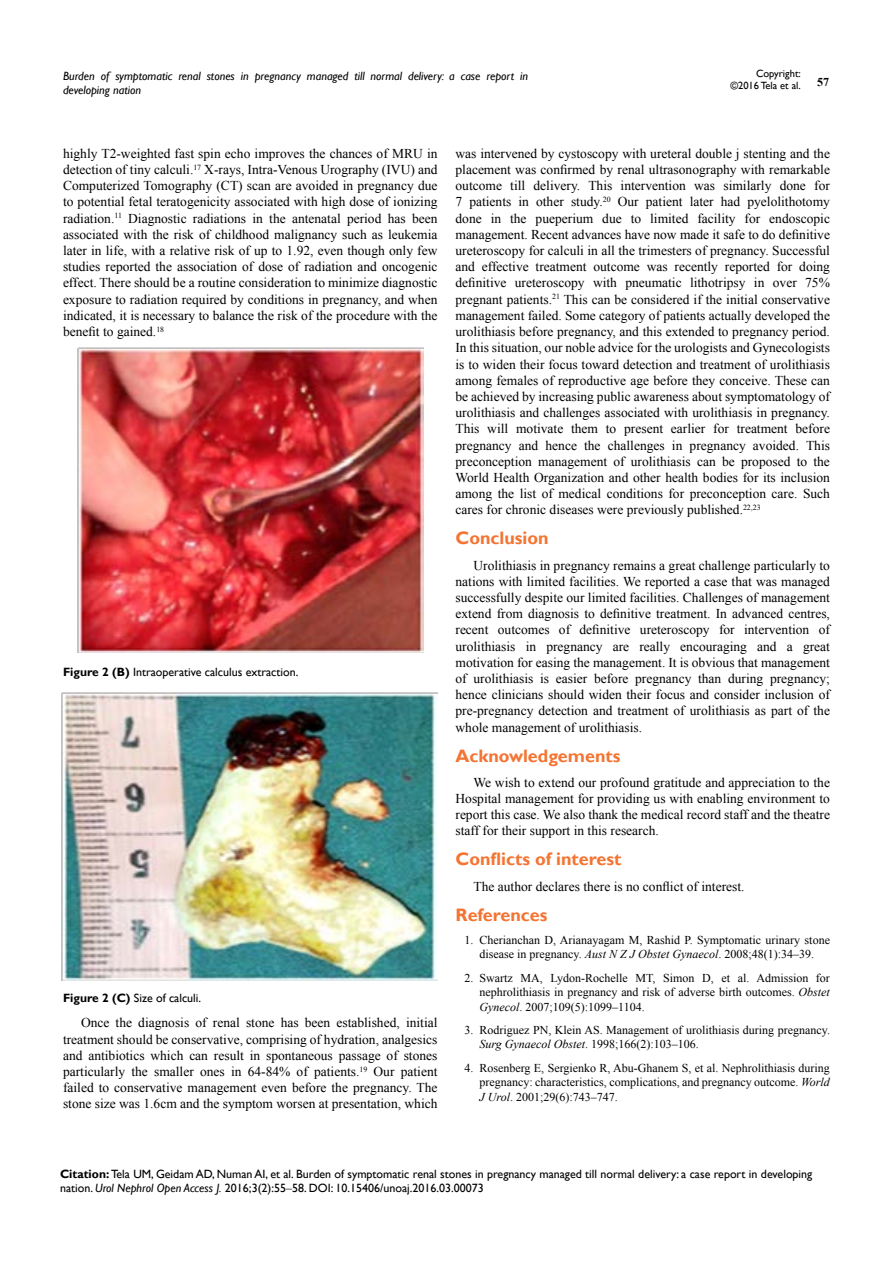
<style>
.page{position:relative;width:893px;height:1263px;background:#fff}
.page>*{position:absolute;margin:0;border:0;box-sizing:border-box;transform-origin:0 0}
.t1{font:700 18px "Gill Sans";color:#f47432}
.t2{font:13.5px/16.2px "Times New Roman";color:#000;text-align:justify}
.t3{font:12px/14.4px "Times New Roman";color:#000;text-align:justify}
.t4{font:12px/14.4px "Gill Sans";color:#000}
.t5{font:italic 12px/14.4px "Gill Sans";color:#000}
.t6{font:700 12px "Times New Roman";color:#000}
.t7{font:10.5px/12.6px "Gill Sans";color:#000;text-align:right}
.s1{font-weight:700}
.s2{font-style:italic}
.s3{font-family:"Times New Roman"}
</style>
<div class="page">
<img style="left:78px;top:347px;width:346px;height:306px">
<img style="left:61px;top:692px;width:377px;height:288px">
<p class="t7" style="left:730px;top:67px;width:72px">Copyright: ©2016 Tela et al.</p>
<p class="t5" style="left:63px;top:69px;width:467px">Burden of symptomatic renal stones in pregnancy managed till normal delivery: a case report in developing nation</p>
<p class="t6" style="left:817px;top:73px;width:13px">57</p>
<p class="t2" style="left:63px;top:145px;width:376px">highly T2-weighted fast spin echo improves the chances of MRU in detection of tiny calculi.<sup>17</sup> X-rays, Intra-Venous Urography (IVU) and Computerized Tomography (CT) scan are avoided in pregnancy due to potential fetal teratogenicity associated with high dose of ionizing radiation.<sup>11</sup> Diagnostic radiations in the antenatal period has been associated with the risk of childhood malignancy such as leukemia later in life, with a relative risk of up to 1.92, even though only few studies reported the association of dose of radiation and oncogenic effect. There should be a routine consideration to minimize diagnostic exposure to radiation required by conditions in pregnancy, and when indicated, it is necessary to balance the risk of the procedure with the benefit to gained.<sup>18</sup></p>
<p class="t4" style="left:63px;top:665px;width:237px"><span class="s1">Figure 2 (B)</span> Intraoperative calculus extraction.</p>
<p class="t4" style="left:63px;top:991px;width:140px"><span class="s1">Figure 2 (C)</span> Size of calculi.</p>
<p class="t2" style="left:63px;top:1014px;width:376px;text-indent:18px">Once the diagnosis of renal stone has been established, initial treatment should be conservative, comprising of hydration, analgesics and antibiotics which can result in spontaneous passage of stones particularly the smaller ones in 64-84% of patients.<sup>19</sup> Our patient failed to conservative management even before the pregnancy. The stone size was 1.6cm and the symptom worsen at presentation, which</p>
<p class="t2" style="left:455px;top:145px;width:376px">was intervened by cystoscopy with ureteral double j stenting and the placement was confirmed by renal ultrasonography with remarkable outcome till delivery. This intervention was similarly done for 7 patients in other study.<sup>20</sup> Our patient later had pyelolithotomy done in the pueperium due to limited facility for endoscopic management. Recent advances have now made it safe to do definitive ureteroscopy for calculi in all the trimesters of pregnancy. Successful and effective treatment outcome was recently reported for doing definitive ureteroscopy with pneumatic lithotripsy in over 75% pregnant patients.<sup>21</sup> This can be considered if the initial conservative management failed. Some category of patients actually developed the urolithiasis before pregnancy, and this extended to pregnancy period.<br>In this situation, our noble advice for the urologists and Gynecologists is to widen their focus toward detection and treatment of urolithiasis among females of reproductive age before they conceive. These can be achieved by increasing public awareness about symptomatology of urolithiasis and challenges associated with urolithiasis in pregnancy.<br>This will motivate them to present earlier for treatment before pregnancy and hence the challenges in pregnancy avoided. This preconception management of urolithiasis can be proposed to the World Health Organization and other health bodies for its inclusion among the list of medical conditions for preconception care. Such cares for chronic diseases were previously published.<sup>22,23</sup></p>
<h1 class="t1" style="left:455px;top:527px;width:95px">Conclusion</h1>
<p class="t2" style="left:455px;top:557px;width:376px;text-indent:18px">Urolithiasis in pregnancy remains a great challenge particularly to nations with limited facilities. We reported a case that was managed successfully despite our limited facilities. Challenges of management extend from diagnosis to definitive treatment. In advanced centres, recent outcomes of definitive ureteroscopy for intervention of urolithiasis in pregnancy are really encouraging and a great motivation for easing the management. It is obvious that management of urolithiasis is easier before pregnancy than during pregnancy; hence clinicians should widen their focus and consider inclusion of pre-pregnancy detection and treatment of urolithiasis as part of the whole management of urolithiasis.</p>
<h1 class="t1" style="left:455px;top:745px;width:166px">Acknowledgements</h1>
<p class="t2" style="left:455px;top:774px;width:376px;text-indent:18px">We wish to extend our profound gratitude and appreciation to the Hospital management for providing us with enabling environment to report this case. We also thank the medical record staff and the theatre staff for their support in this research.</p>
<h1 class="t1" style="left:455px;top:848px;width:168px">Conflicts of interest</h1>
<p class="t2" style="left:473px;top:878px;width:273px">The author declares there is no conflict of interest.</p>
<h1 class="t1" style="left:455px;top:904px;width:94px">References</h1>
<p class="t3" style="left:464px;top:932px;width:367px;text-align:center">1. Cherianchan D, Arianayagam M, Rashid P. Symptomatic urinary stone disease in pregnancy. <span class="s2">Aust N Z J Obstet Gynaecol</span>. 2008;48(1):34–39.</p>
<p class="t3" style="left:479px;top:970px;width:352px;text-indent:-15px">2. Swartz MA, Lydon-Rochelle MT, Simon D, et al. Admission for nephrolithiasis in pregnancy and risk of adverse birth outcomes. <span class="s2">Obstet Gynecol</span>. 2007;109(5):1099–1104.</p>
<p class="t3" style="left:479px;top:1022px;width:352px;text-indent:-15px">3. Rodriguez PN, Klein AS. Management of urolithiasis during pregnancy.<br><span class="s2">Surg Gynaecol Obstet</span>. 1998;166(2):103–106.</p>
<p class="t3" style="left:479px;top:1060px;width:352px;text-indent:-15px">4. Rosenberg E, Sergienko R, Abu-Ghanem S, et al. Nephrolithiasis during pregnancy: characteristics, complications, and pregnancy outcome. <span class="s2">World J Urol</span>. 2001;29(6):743–747.</p>
<p class="t4" style="left:60px;top:1167px;width:754px"><span class="s1">Citation:</span> Tela UM, Geidam AD, Numan AI, et al. Burden of symptomatic renal stones in pregnancy managed till normal delivery: a case report in developing nation. <span class="s2">Urol Nephrol Open Access J.</span> 2016;3(2):55<span class="s3">‒</span>58. DOI: 10.15406/unoaj.2016.03.00073</p>
</div>
